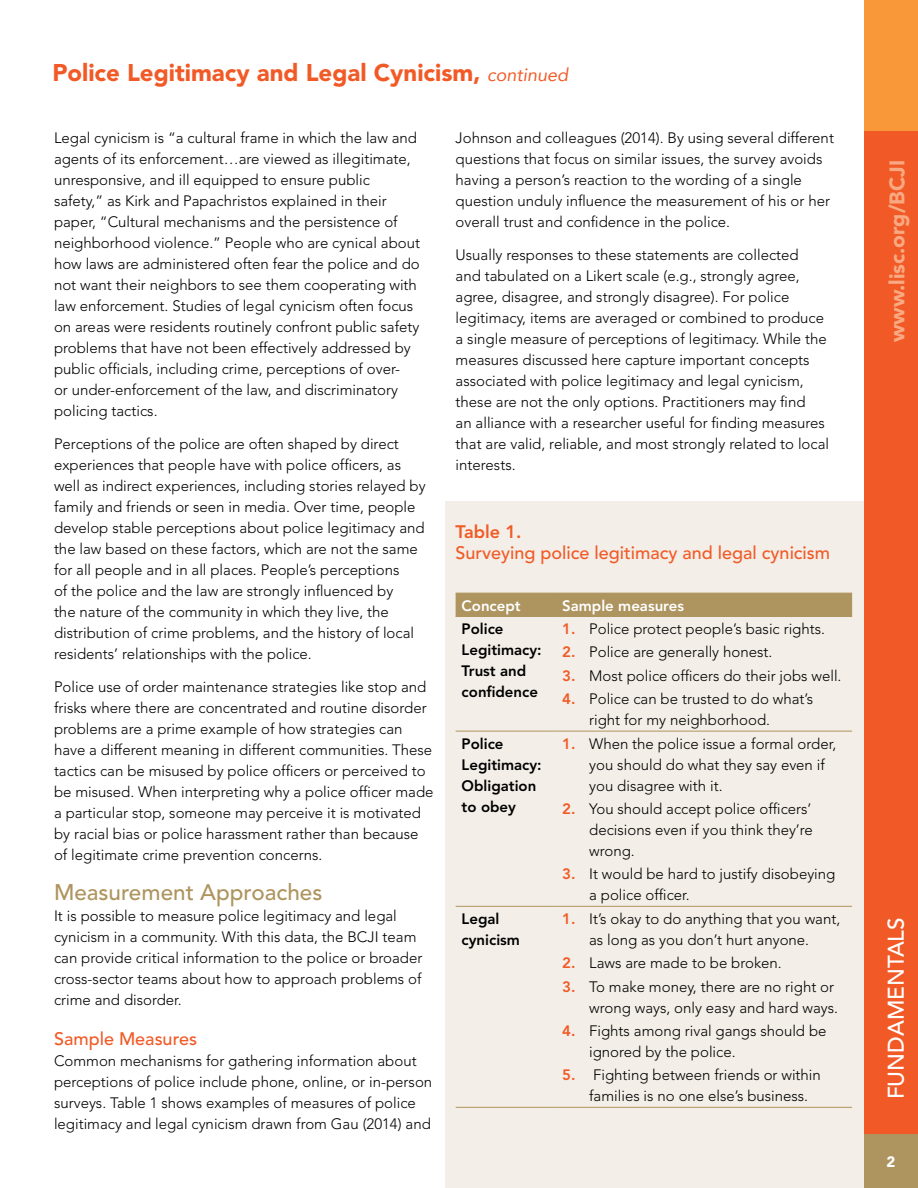
<style>
.page{position:relative;width:918px;height:1188px;background:#fff}
.page>*{position:absolute;margin:0;border:0;box-sizing:border-box;transform-origin:0 0}
.t1{font:900 24px "Avenir";color:#f15a26}
.t2{font:500 22.5px "Avenir";color:#ae945f}
.t3{font:500 22.5px "Avenir";color:#fff}
.t4{font:500 21px "Avenir";color:#f9a982}
.t5{font:500 18px "Avenir";color:#f15a26}
.t6{font:800 18px "Avenir";color:#f15a26}
.t7{font:300 15px/21px "Avenir";color:#000}
.t8{font:800 15px/21px "Avenir";color:#000}
.t9{font:800 15px "Avenir";color:#fff}
.t10{font:900 15px "Avenir";color:#fff}
.s1{font-weight:400;font-style:italic;font-size:18px}
.s2{font-weight:800;color:#f15a26}
</style>
<div class="page">
<div style="left:446px;top:501px;width:418px;height:687px;background:#f3eee7"></div>
<div style="left:456px;top:594px;width:396px;height:22px;background:#ae945f"></div>
<hr style="left:456px;top:593px;width:100px;height:1px;background:#ae945f">
<hr style="left:556px;top:593px;width:296px;height:1px;background:#ae945f">
<hr style="left:456px;top:616px;width:100px;height:1px;background:#ae945f">
<hr style="left:556px;top:616px;width:296px;height:1px;background:#ae945f">
<hr style="left:456px;top:731px;width:100px;height:1px;background:#ae945f">
<hr style="left:556px;top:731px;width:296px;height:1px;background:#ae945f">
<hr style="left:456px;top:906px;width:100px;height:1px;background:#ae945f">
<hr style="left:456px;top:1107px;width:100px;height:1px;background:#ae945f">
<hr style="left:556px;top:906px;width:296px;height:1px;background:#ae945f">
<hr style="left:556px;top:1107px;width:296px;height:1px;background:#ae945f">
<div style="left:864px;top:0;width:54px;height:132px;background:#f89838"></div>
<div style="left:864px;top:132px;width:54px;height:1056px;background:#f15a26"></div>
<div style="left:864px;top:1134px;width:54px;height:54px;background:#ae945f"></div>
<h1 class="t1" style="left:52px;top:58px;width:517px">Police Legitimacy and Legal Cynicism, <span class="s1">continued</span></h1>
<p class="t7" style="left:54px;top:128px;width:368px">Legal cynicism is “a cultural frame in which the law and agents of its enforcement…are viewed as illegitimate, unresponsive, and ill equipped to ensure public safety,” as Kirk and Papachristos explained in their paper, “Cultural mechanisms and the persistence of neighborhood violence.” People who are cynical about how laws are administered often fear the police and do not want their neighbors to see them cooperating with law enforcement. Studies of legal cynicism often focus on areas were residents routinely confront public safety problems that have not been effectively addressed by public officials, including crime, perceptions of over-<br>or under-enforcement of the law, and discriminatory policing tactics.</p>
<p class="t7" style="left:54px;top:434px;width:373px">Perceptions of the police are often shaped by direct experiences that people have with police officers, as well as indirect experiences, including stories relayed by family and friends or seen in media. Over time, people develop stable perceptions about police legitimacy and the law based on these factors, which are not the same for all people and in all places. People’s perceptions<br>of the police and the law are strongly influenced by<br>the nature of the community in which they live, the distribution of crime problems, and the history of local residents’ relationships with the police.</p>
<p class="t7" style="left:54px;top:677px;width:381px">Police use of order maintenance strategies like stop and frisks where there are concentrated and routine disorder problems are a prime example of how strategies can have a different meaning in different communities. These tactics can be misused by police officers or perceived to be misused. When interpreting why a police officer made a particular stop, someone may perceive it is motivated by racial bias or police harassment rather than because of legitimate crime prevention concerns.</p>
<h2 class="t2" style="left:54px;top:879px;width:270px">Measurement Approaches</h2>
<p class="t7" style="left:54px;top:906px;width:370px">It is possible to measure police legitimacy and legal cynicism in a community. With this data, the BCJI team can provide critical information to the police or broader cross-sector teams about how to approach problems of crime and disorder.</p>
<p class="t5" style="left:54px;top:1028px;width:145px">Sample Measures</p>
<p class="t7" style="left:54px;top:1050px;width:380px">Common mechanisms for gathering information about perceptions of police include phone, online, or in-person surveys. Table 1 shows examples of measures of police legitimacy and legal cynicism drawn from Gau (2014) and</p>
<p class="t7" style="left:456px;top:128px;width:380px">Johnson and colleagues (2014). By using several different questions that focus on similar issues, the survey avoids having a person’s reaction to the wording of a single question unduly influence the measurement of his or her overall trust and confidence in the police.</p>
<p class="t7" style="left:456px;top:245px;width:375px">Usually responses to these statements are collected<br>and tabulated on a Likert scale (e.g., strongly agree, agree, disagree, and strongly disagree). For police legitimacy, items are averaged or combined to produce a single measure of perceptions of legitimacy. While the measures discussed here capture important concepts associated with police legitimacy and legal cynicism, these are not the only options. Practitioners may find<br>an alliance with a researcher useful for finding measures that are valid, reliable, and most strongly related to local interests.</p>
<p class="t6" style="left:456px;top:521px;width:67px">Table 1.</p>
<p class="t5" style="left:456px;top:542px;width:376px">Surveying police legitimacy and legal cynicism</p>
<p class="t9" style="left:462px;top:596px;width:61px">Concept</p>
<p class="t9" style="left:562px;top:596px;width:123px">Sample measures</p>
<p class="t8" style="left:462px;top:618px;width:82px">Police<br>Legitimacy:<br>Trust and confidence</p>
<p class="t7" style="left:562px;top:618px;width:264px"><span class="s2">1.</span> Police protect people’s basic rights.</p>
<p class="t7" style="left:562px;top:642px;width:212px"><span class="s2">2.</span> Police are generally honest.</p>
<p class="t7" style="left:562px;top:665px;width:281px"><span class="s2">3.</span> Most police officers do their jobs well.</p>
<p class="t7" style="left:589px;top:688px;width:226px;text-indent:-27px"><span class="s2">4.</span> Police can be trusted to do what’s right for my neighborhood.</p>
<p class="t8" style="left:462px;top:733px;width:82px">Police<br>Legitimacy:<br>Obligation to obey</p>
<p class="t7" style="left:589px;top:733px;width:249px;text-indent:-27px"><span class="s2">1.</span> When the police issue a formal order, you should do what they say even if you disagree with it.</p>
<p class="t7" style="left:589px;top:798px;width:225px;text-align:justify;text-indent:-27px"><span class="s2">2.</span> You should accept police officers’ decisions even if you think they’re wrong.</p>
<p class="t7" style="left:589px;top:864px;width:248px;text-indent:-27px"><span class="s2">3.</span> It would be hard to justify disobeying a police officer.</p>
<p class="t8" style="left:462px;top:908px;width:60px">Legal cynicism</p>
<p class="t7" style="left:562px;top:908px;width:280px;text-align:center"><span class="s2">1.</span> It’s okay to do anything that you want, as long as you don’t hurt anyone.</p>
<p class="t7" style="left:562px;top:952px;width:221px"><span class="s2">2.</span> Laws are made to be broken.</p>
<p class="t7" style="left:562px;top:976px;width:277px;text-align:right"><span class="s2">3.</span> To make money, there are no right or wrong ways, only easy and hard ways.</p>
<p class="t7" style="left:589px;top:1020px;width:239px;text-indent:-27px"><span class="s2">4.</span> Fights among rival gangs should be ignored by the police.</p>
<p class="t7" style="left:589px;top:1065px;width:233px;text-indent:-27px"><span class="s2">5.</span> Fighting between friends or within families is no one else’s business.</p>
<h3 class="t4" style="left:885px;top:337px;width:174px;rotate:-90deg">www.lisc.org/BCJI</h3>
<h2 class="t3" style="left:883px;top:1099px;width:184px;rotate:-90deg">FUNDAMENTALS</h2>
<h2 class="t3" style="left:883px;top:1148px;width:110px;rotate:-90deg">TIP SHEET</h2>
<p class="t10" style="left:887px;top:1152px;width:10px">2</p>
</div>
